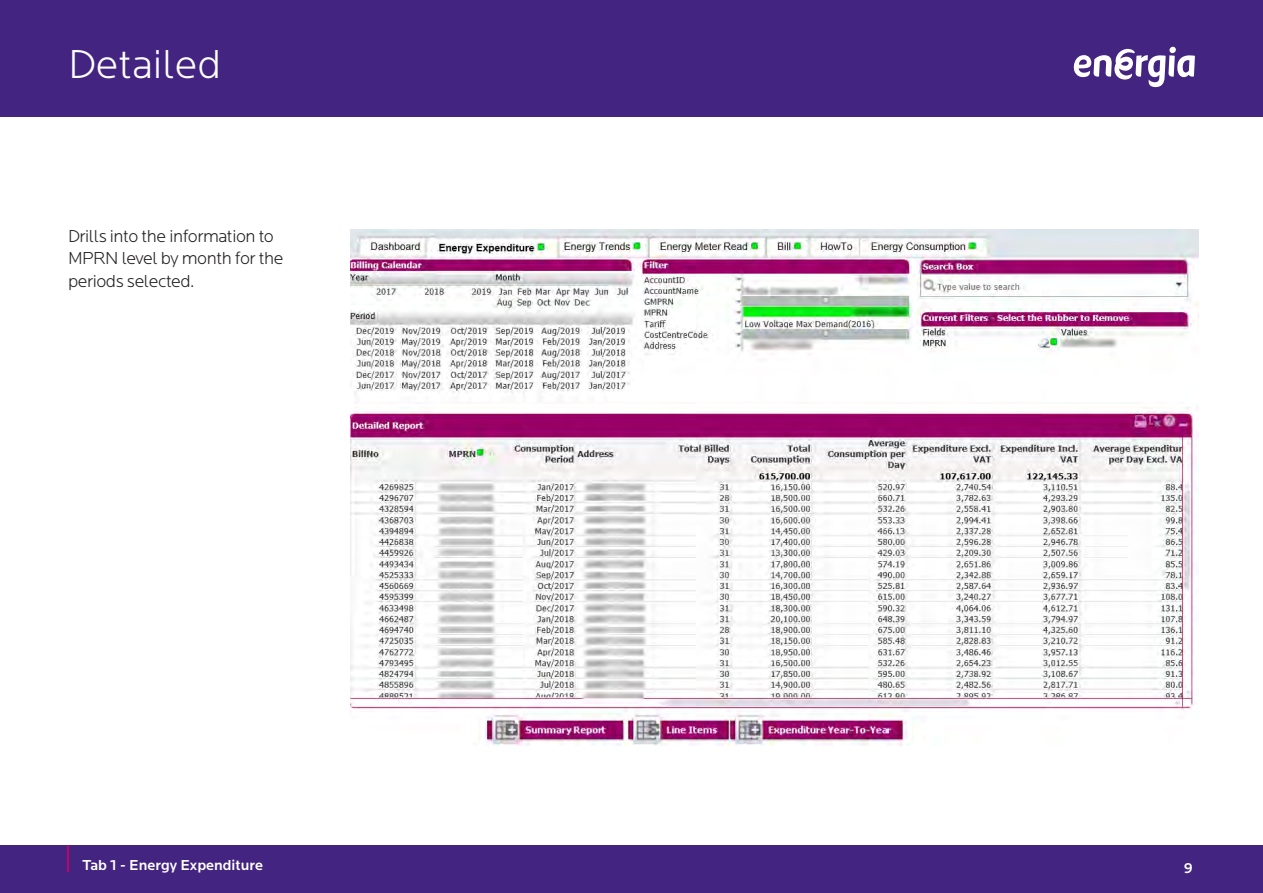
<style>
.page{position:relative;width:1263px;height:893px;background:#fff}
.page>*{position:absolute;margin:0;border:0;box-sizing:border-box;transform-origin:0 0}
.Default{font:300 42px "Locator";color:#fff}
.body{font:300 18px/22.5px "Locator";letter-spacing:-.025em;color:#231f20}
.Default-2{font:500 15px "Locator";color:#fff}
</style>
<div class="page">
<div style="left:0;top:845px;width:1263px;height:48px;background:#432480"></div>
<div style="left:0;top:0;width:1263px;height:117px;background:#432480"></div>
<svg style="left:1074px;top:47px;width:121px;height:40px"></svg>
<img style="left:350px;top:230px;width:848px;height:515px">
<hr style="left:67px;top:845px;width:2px;height:27px;background:#c70266">
<p class="Default" style="left:68px;top:43px;width:155px">Detailed</p>
<p class="body" style="left:68px;top:225px;width:217px">Drills into the information to<br>MPRN level by month for the periods selected.</p>
<p class="Default-2" style="left:82px;top:857px;width:182px">Tab 1 - Energy Expenditure</p>
<p class="Default-2" style="left:1184px;top:859px;width:11px">9</p>
</div>
